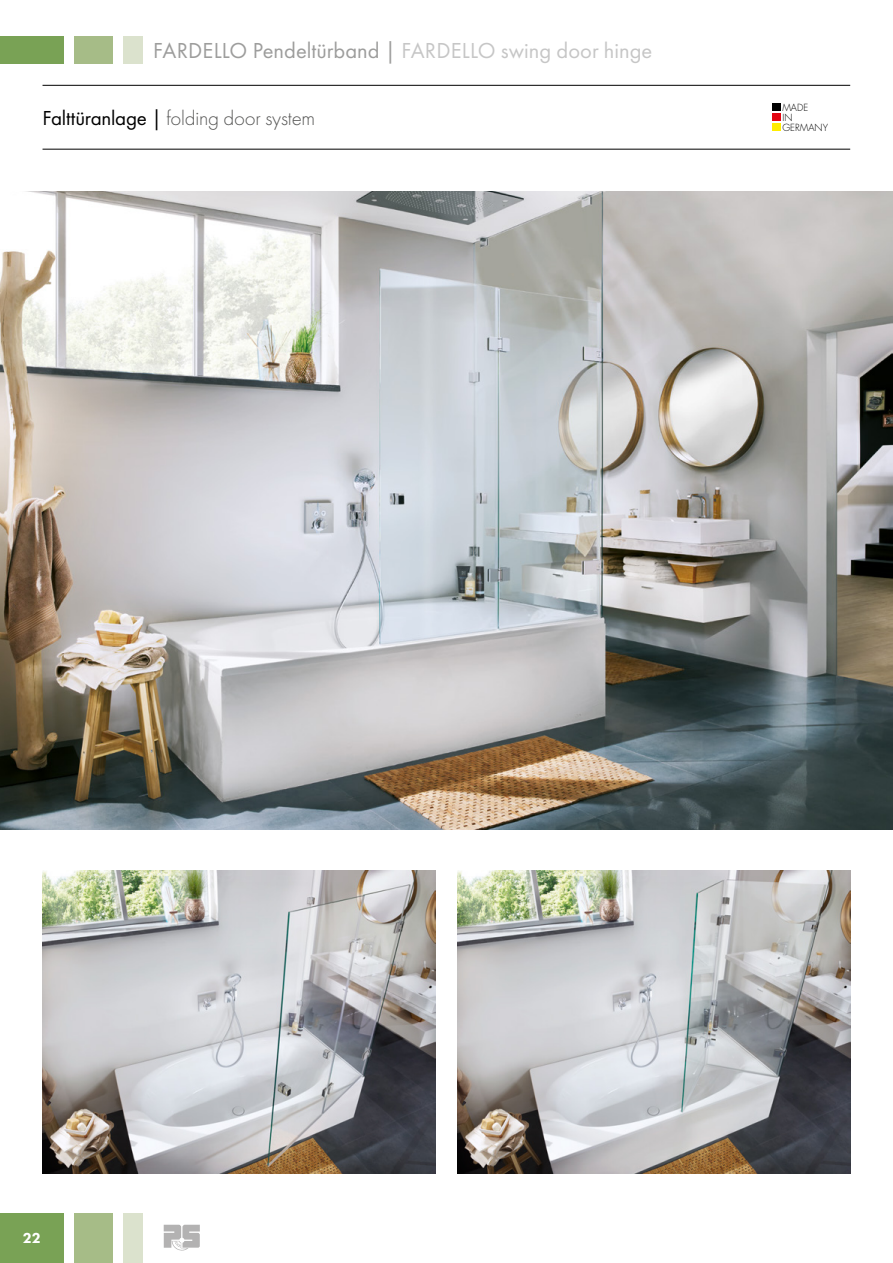
<style>
.page{position:relative;width:893px;height:1263px;background:#fff}
.page>*{position:absolute;margin:0;border:0;box-sizing:border-box;transform-origin:0 0}
.t1{font:22.5px "Futura PT";color:#9d9d9c}
.t2{font:300 21px "Futura PT";letter-spacing:-.01em;color:#575756}
.t3{font:800 15px "Futura PT";color:#fff}
.t4{font:300 9.6px/9.9px "Futura";color:#000}
.s1{color:#c6c6c6}
.s2{font-weight:400;color:#000}
</style>
<div class="page">
<img style="left:0;top:191px;width:893px;height:638px">
<hr style="left:43px;top:85px;width:807px;height:1px;background:#000">
<hr style="left:43px;top:149px;width:807px;height:1px;background:#000">
<img style="left:43px;top:871px;width:393px;height:302px">
<img style="left:457px;top:871px;width:393px;height:302px">
<div style="left:0;top:36px;width:64px;height:28px;background:#79a255"></div>
<div style="left:74px;top:36px;width:39px;height:28px;background:#a6bc87"></div>
<div style="left:123px;top:36px;width:19px;height:28px;background:#dbe2cd"></div>
<div style="left:0;top:1213px;width:64px;height:50px;background:#79a255"></div>
<div style="left:74px;top:1213px;width:39px;height:50px;background:#a6bc87"></div>
<div style="left:123px;top:1213px;width:19px;height:50px;background:#dbe2cd"></div>
<svg style="left:164px;top:1225px;width:36px;height:25px"></svg>
<div style="left:772px;top:104px;width:9px;height:7px;background:#000"></div>
<div style="left:772px;top:114px;width:9px;height:7px;background:#e30613"></div>
<div style="left:772px;top:124px;width:9px;height:7px;background:#ffed00"></div>
<p class="t1" style="left:153px;top:37px;width:501px">FARDELLO Pendeltürband | <span class="s1">FARDELLO swing door hinge</span></p>
<p class="t2" style="left:43px;top:106px;width:274px"><span class="s2">Falttüranlage |</span> folding door system</p>
<p class="t4" style="left:782px;top:103px;width:47px">MADE<br>IN<br>GERMANY</p>
<p class="t3" style="left:23px;top:1228px;width:19px">22</p>
</div>
